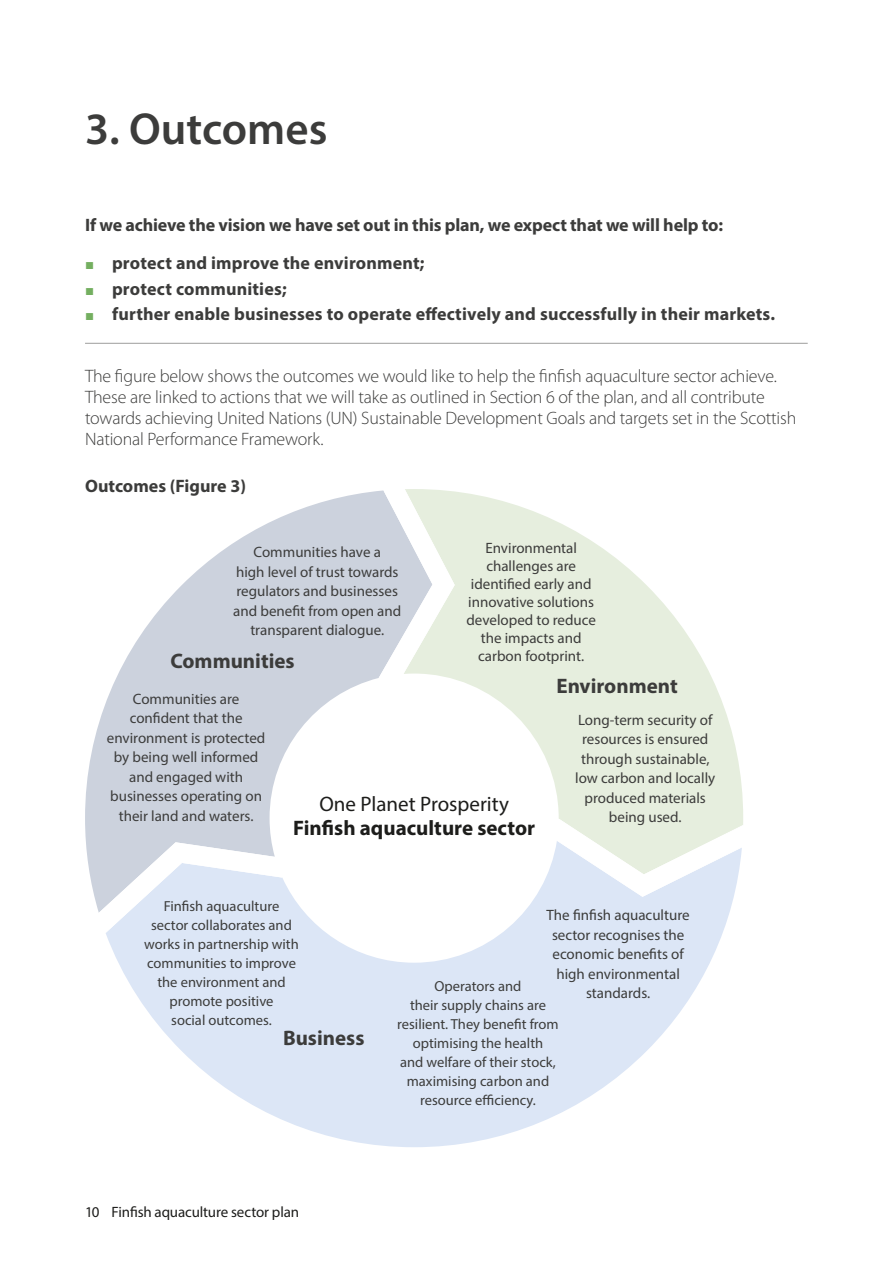
<style>
.page{position:relative;width:893px;height:1263px;background:#fff}
.page>*{position:absolute;margin:0;border:0;box-sizing:border-box;transform-origin:0 0}
.t1{font:600 45px "Myriad Pro";color:#3c3c3b}
.t2{font:700 21px "Myriad Pro";color:#3c3c3b}
.t3{font:700 21px "Myriad Pro";color:#1d1d1b}
.t4{font:21px "Myriad Pro";color:#1d1d1b}
.t5{font:300 18px/21px "Myriad Pro";letter-spacing:-.01em;color:#3c3c3b}
.t6{font:700 18px "Myriad Pro";letter-spacing:.01em;color:#3c3c3b}
.t7{font:700 18px "Myriad Pro";letter-spacing:-.01em;color:#3c3c3b}
.t8{font:15px/19.5px "Myriad Pro";color:#3c3c3b;text-align:center}
.t9{font:15px "Myriad Pro";letter-spacing:-.01em;color:#1d1d1b}
.t10{font:14.55px/18.9px "Myriad Pro";color:#3c3c3b;text-align:center}
.s1{font-family:"Arial";font-weight:400;font-size:15px;color:#74af60}
</style>
<div class="page">
<svg style="left:451px;top:491px;width:292px;height:328px;fill:#e6eede"></svg>
<svg style="left:106px;top:842px;width:628px;height:305px;fill:#dce6f6"></svg>
<svg style="left:85px;top:491px;width:347px;height:422px;fill:#ccd2dd"></svg>
<svg style="left:379px;top:489px;width:76px;height:189px"></svg>
<svg style="left:99px;top:842px;width:183px;height:91px"></svg>
<svg style="left:557px;top:819px;width:186px;height:78px"></svg>
<hr style="left:85px;top:343px;width:723px;height:1px;background:#9d9d9c">
<h1 class="t1" style="left:85px;top:101px;width:244px">3. Outcomes</h1>
<p class="t7" style="left:85px;top:213px;width:639px">If we achieve the vision we have set out in this plan, we expect that we will help to:</p>
<p class="t6" style="left:85px;top:251px;width:341px"><span class="s1">■</span> protect and improve the environment;</p>
<p class="t6" style="left:85px;top:277px;width:203px"><span class="s1">■</span> protect communities;</p>
<p class="t6" style="left:85px;top:302px;width:691px"><span class="s1">■</span> further enable businesses to operate effectively and successfully in their markets.</p>
<p class="t5" style="left:85px;top:365px;width:713px">The figure below shows the outcomes we would like to help the finfish aquaculture sector achieve.<br>These are linked to actions that we will take as outlined in Section 6 of the plan, and all contribute towards achieving United Nations (UN) Sustainable Development Goals and targets set in the Scottish National Performance Framework.</p>
<p class="t6" style="left:85px;top:474px;width:162px">Outcomes (Figure 3)</p>
<p class="t8" style="left:233px;top:542px;width:169px">Communities have a<br>high level of trust towards regulators and businesses and benefit from open and transparent dialogue.</p>
<p class="t8" style="left:466px;top:538px;width:131px;line-height:18px">Environmental challenges are identified early and innovative solutions developed to reduce the impacts and carbon footprint.</p>
<p class="t8" style="left:107px;top:689px;width:160px">Communities are confident that the environment is protected by being well informed and engaged with businesses operating on their land and waters.</p>
<h2 class="t2" style="left:170px;top:647px;width:126px">Communities</h2>
<h2 class="t2" style="left:556px;top:672px;width:123px">Environment</h2>
<p class="t8" style="left:575px;top:710px;width:142px">Long-term security of resources is ensured through sustainable, low carbon and locally produced materials being used.</p>
<h2 class="t4" style="left:319px;top:791px;width:191px">One Planet Prosperity</h2>
<h2 class="t3" style="left:293px;top:814px;width:243px">Finfish aquaculture sector</h2>
<p class="t10" style="left:144px;top:897px;width:156px">Finfish aquaculture sector collaborates and works in partnership with communities to improve the environment and promote positive<br>social outcomes.</p>
<h2 class="t2" style="left:283px;top:1024px;width:83px">Business</h2>
<p class="t8" style="left:547px;top:905px;width:145px">The finfish aquaculture sector recognises the economic benefits of high environmental standards.</p>
<p class="t10" style="left:397px;top:977px;width:163px">Operators and<br>their supply chains are resilient. They benefit from optimising the health<br>and welfare of their stock, maximising carbon and resource efficiency.</p>
<p class="t9" style="left:85px;top:1202px;width:216px">10 Finfish aquaculture sector plan</p>
</div>
